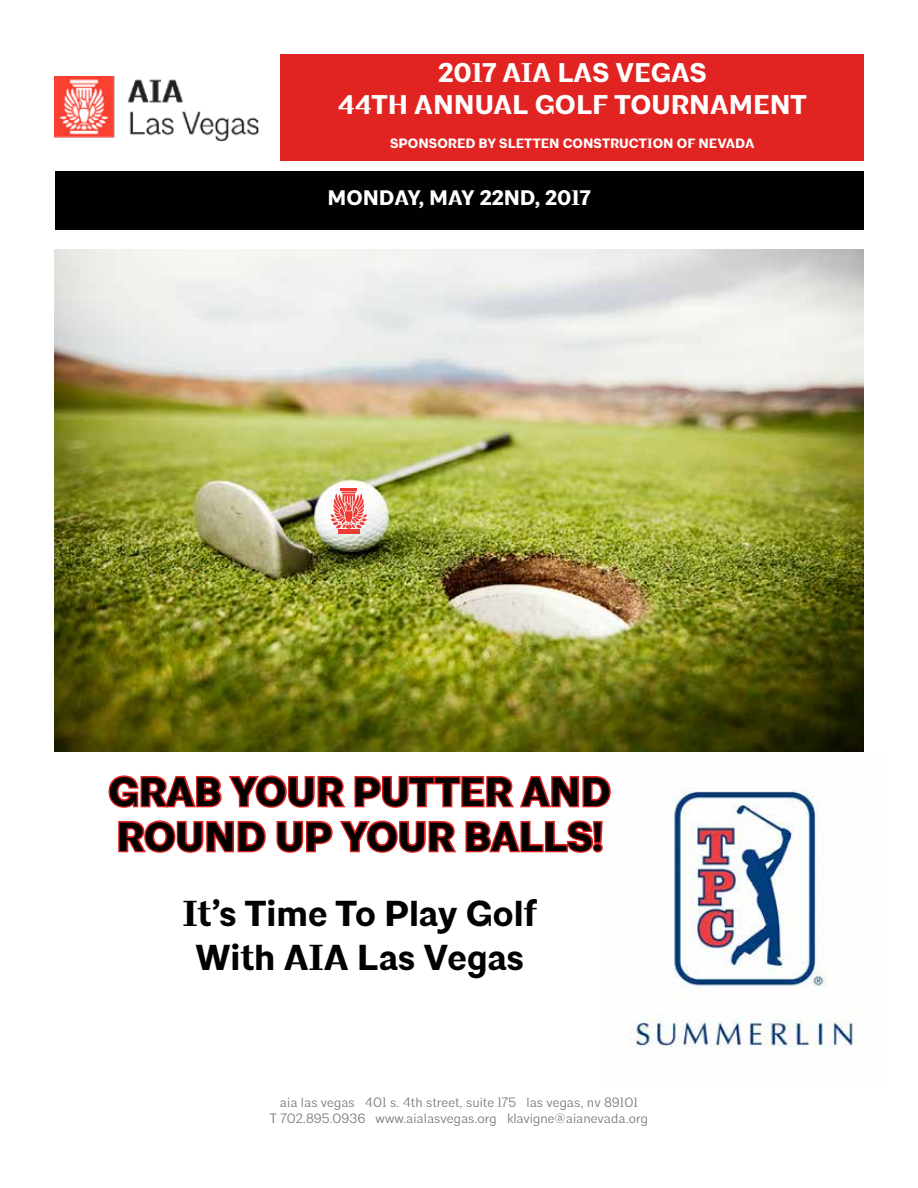
<style>
.page{position:relative;width:918px;height:1188px;background:#fff}
.page>*{position:absolute;margin:0;border:0;box-sizing:border-box;transform-origin:0 0}
.t1{font:700 40.5px/45px "Architype";color:#030000}
.t2{font:700 36px/43.2px "Architype";color:#030000;text-align:center}
.t3{font:700 27px/32.4px "Architype";color:#fff;text-align:center}
.t4{font:700 21px "Architype";color:#fff}
.t5{font:300 13.5px/16.2px "Architype";color:#757472;text-align:center}
.t6{font:700 13.5px "Architype";color:#fff}
</style>
<div class="page">
<div style="left:56px;top:172px;width:808px;height:58px;background:#030000"></div>
<div style="left:281px;top:54px;width:583px;height:106px;background:#e12321"></div>
<img style="left:54px;top:77px;width:205px;height:64px">
<img style="left:629px;top:788px;width:233px;height:259px">
<img style="left:54px;top:250px;width:810px;height:502px">
<img style="left:107px;top:249px;width:505px;height:604px">
<h3 class="t3" style="left:338px;top:57px;width:470px">2017 AIA LAS VEGAS<br>44TH ANNUAL GOLF TOURNAMENT</h3>
<p class="t6" style="left:390px;top:135px;width:366px">SPONSORED BY SLETTEN CONSTRUCTION OF NEVADA</p>
<h3 class="t4" style="left:327px;top:185px;width:265px">MONDAY, MAY 22ND, 2017</h3>
<h1 class="t1" style="left:108px;top:771px;width:504px">GRAB YOUR PUTTER AND<br>ROUND UP YOUR BALLS!</h1>
<h2 class="t2" style="left:183px;top:894px;width:355px">It’s Time To Play Golf<br>With AIA Las Vegas</h2>
<p class="t5" style="left:270px;top:1094px;width:380px">aia las vegas 401 s. 4th street, suite 175 las vegas, nv 89101<br>T 702.895.0936 www.aialasvegas.org klavigne@aianevada.org</p>
</div>
